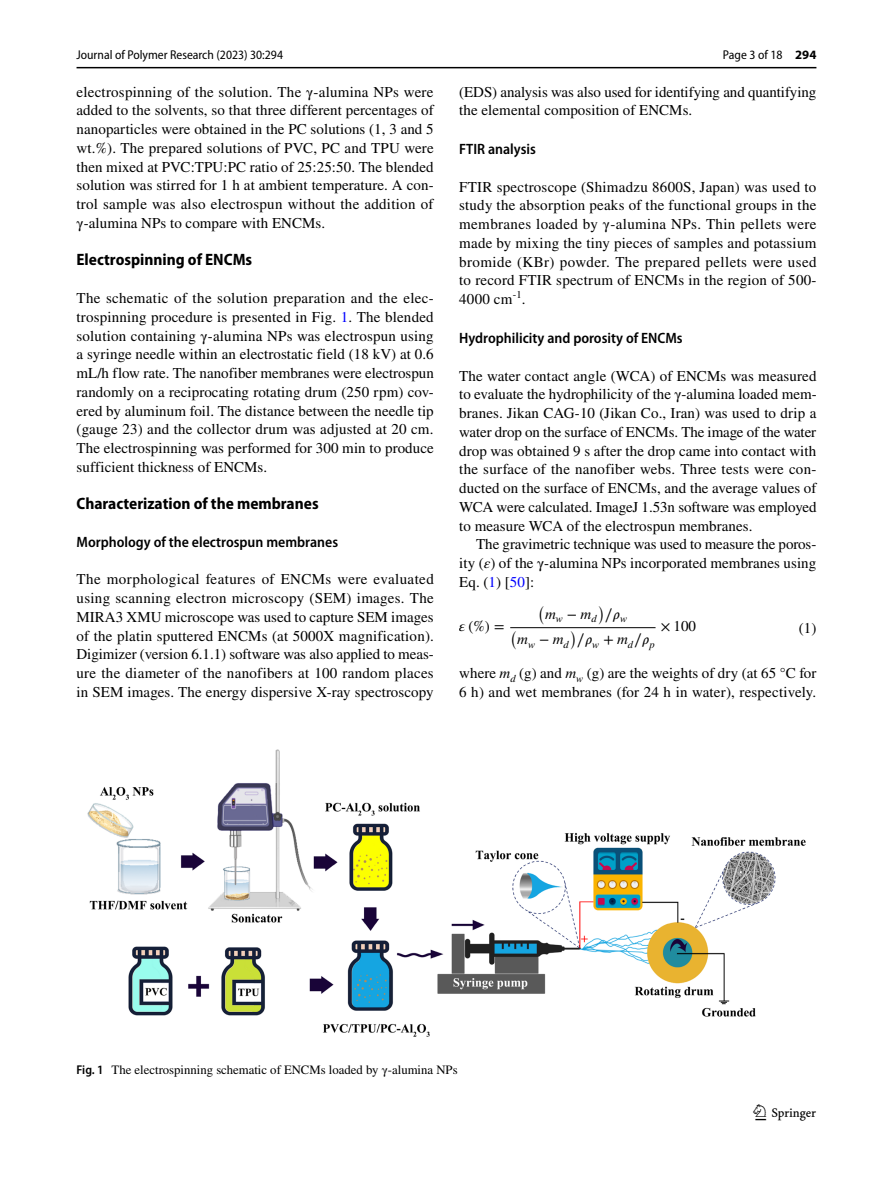
<style>
.page{position:relative;width:893px;height:1187px;background:#fff}
.page>*{position:absolute;margin:0;border:0;box-sizing:border-box;transform-origin:0 0}
.t1{font:22.5px "Springnew Regular 3";color:#000}
.t2{font:700 semi-condensed 16.5px "Myriad Pro";color:#000}
.t3{font:15px/18.8px "STIX";letter-spacing:.005em;color:#000;text-align:justify}
.t4{font:600 semi-condensed 15px "Myriad Pro";color:#000}
.t5{font:15px "STIX Math";color:#000}
.t6{font:italic 15px "STIX General";color:#000}
.t7{font:15px "STIX General";color:#000}
.t8{font:15px "STIX Math Extensions";color:#000}
.t9{font:12.75px "STIX";color:#000}
.t10{font:semi-condensed 12.75px "Myriad Pro";color:#000}
.s1{color:#00f}
.s2{font-weight:700;font-stretch:normal}
.s3{font-style:italic}
.s4{font-family:"STIX Math";font-style:normal}
.s5{font-family:"STIX General";font-style:italic}
.s6{font-family:"STIX Math Extensions"}
.s7{font-family:"STIX Math"}
.s8{font-family:"Myriad Pro";font-weight:600;font-stretch:semi-condensed}
</style>
<div class="page">
<hr style="left:77px;top:67px;width:739px;height:1px;background:#000">
<hr style="left:510px;top:627px;width:145px;height:1px;background:#000">
<img style="left:87px;top:749px;width:719px;height:288px">
<p class="t10" style="left:77px;top:48px;width:208px">Journal of Polymer Research (2023) 30:294</p>
<p class="t3" style="left:77px;top:83px;width:359px">electrospinning of the solution. The γ-alumina NPs were added to the solvents, so that three different percentages of nanoparticles were obtained in the PC solutions (1, 3 and 5 wt.%). The prepared solutions of PVC, PC and TPU were then mixed at PVC:TPU:PC ratio of 25:25:50. The blended solution was stirred for 1 h at ambient temperature. A con&shy;trol sample was also electrospun without the addition of γ-alumina NPs to compare with ENCMs.</p>
<p class="t2" style="left:77px;top:251px;width:177px">Electrospinning of ENCMs</p>
<p class="t3" style="left:77px;top:289px;width:359px">The schematic of the solution preparation and the elec&shy;trospinning procedure is presented in Fig. <span class="s1">1</span>. The blended solution containing γ-alumina NPs was electrospun using a syringe needle within an electrostatic field (18 kV) at 0.6 mL/h flow rate. The nanofiber membranes were electrospun randomly on a reciprocating rotating drum (250 rpm) cov&shy;ered by aluminum foil. The distance between the needle tip (gauge 23) and the collector drum was adjusted at 20 cm.<br>The electrospinning was performed for 300 min to produce sufficient thickness of ENCMs.</p>
<p class="t2" style="left:77px;top:494px;width:244px">Characterization of the membranes</p>
<p class="t4" style="left:77px;top:533px;width:263px">Morphology of the electrospun membranes</p>
<p class="t3" style="left:77px;top:571px;width:359px">The morphological features of ENCMs were evaluated using scanning electron microscopy (SEM) images. The MIRA3 XMU microscope was used to capture SEM images of the platin sputtered ENCMs (at 5000X magnification).<br>Digimizer (version 6.1.1) software was also applied to meas&shy;ure the diameter of the nanofibers at 100 random places in SEM images. The energy dispersive X-ray spectroscopy</p>
<p class="t10" style="left:723px;top:48px;width:95px">Page 3 of 18 <span class="s2">294</span></p>
<p class="t3" style="left:459px;top:83px;width:359px">(EDS) analysis was also used for identifying and quantifying the elemental composition of ENCMs.</p>
<p class="t4" style="left:459px;top:141px;width:78px">FTIR analysis</p>
<p class="t3" style="left:459px;top:178px;width:359px">FTIR spectroscope (Shimadzu 8600S, Japan) was used to study the absorption peaks of the functional groups in the membranes loaded by γ-alumina NPs. Thin pellets were made by mixing the tiny pieces of samples and potassium bromide (KBr) powder. The prepared pellets were used to record FTIR spectrum of ENCMs in the region of 500- 4000 cm<sup>-1</sup>.</p>
<p class="t4" style="left:459px;top:330px;width:225px">Hydrophilicity and porosity of ENCMs</p>
<p class="t3" style="left:459px;top:367px;width:359px">The water contact angle (WCA) of ENCMs was measured to evaluate the hydrophilicity of the γ-alumina loaded mem&shy;branes. Jikan CAG-10 (Jikan Co., Iran) was used to drip a water drop on the surface of ENCMs. The image of the water drop was obtained 9 s after the drop came into contact with the surface of the nanofiber webs. Three tests were con&shy;ducted on the surface of ENCMs, and the average values of WCA were calculated. ImageJ 1.53n software was employed to measure WCA of the electrospun membranes.</p>
<p class="t3" style="left:459px;top:536px;width:359px;text-indent:17px">The gravimetric technique was used to measure the poros&shy;ity (<span class="s3">ε</span>) of the γ-alumina NPs incorporated membranes using Eq. (<span class="s1">1</span>) [<span class="s1">50</span>]:</p>
<p class="t8" style="left:538px;top:592px;width:9px">(</p>
<p class="t6" style="left:545px;top:608px;width:53px">m<sub>w</sub> <span class="s4">−</span> m<sub>d</sub></p>
<p class="t8" style="left:598px;top:592px;width:9px">)</p>
<p class="t5" style="left:605px;top:608px;width:24px">∕<span class="s3">𝜌</span><sub>w</sub></p>
<p class="t6" style="left:517px;top:634px;width:53px">m<sub>w</sub> <span class="s4">−</span> m<sub>d</sub></p>
<p class="t8" style="left:570px;top:618px;width:9px">)</p>
<p class="t5" style="left:577px;top:633px;width:79px">∕<span class="s3">𝜌</span><sub>w</sub> + <span class="s5">m</span><sub>d</sub>∕<span class="s3">𝜌</span><sub>p</sub></p>
<p class="t5" style="left:459px;top:620px;width:60px"><span class="s3">𝜀</span>(%) = <span class="s6">(</span></p>
<p class="t3" style="left:799px;top:620px;width:19px">(1)</p>
<p class="t7" style="left:661px;top:617px;width:37px"><span class="s7">×</span> 100</p>
<p class="t3" style="left:459px;top:664px;width:359px">where <span class="s3">m</span><sub>d</sub> (g) and <span class="s3">m</span><sub>w</sub> (g) are the weights of dry (at 65 °C for<br>6 h) and wet membranes (for 24 h in water), respectively.</p>
<p class="t9" style="left:77px;top:1060px;width:383px"><span class="s8">Fig. 1</span> The electrospinning schematic of ENCMs loaded by γ-alumina NPs</p>
<h1 class="t1" style="left:755px;top:1104px;width:62px">1 3</h1>
</div>
